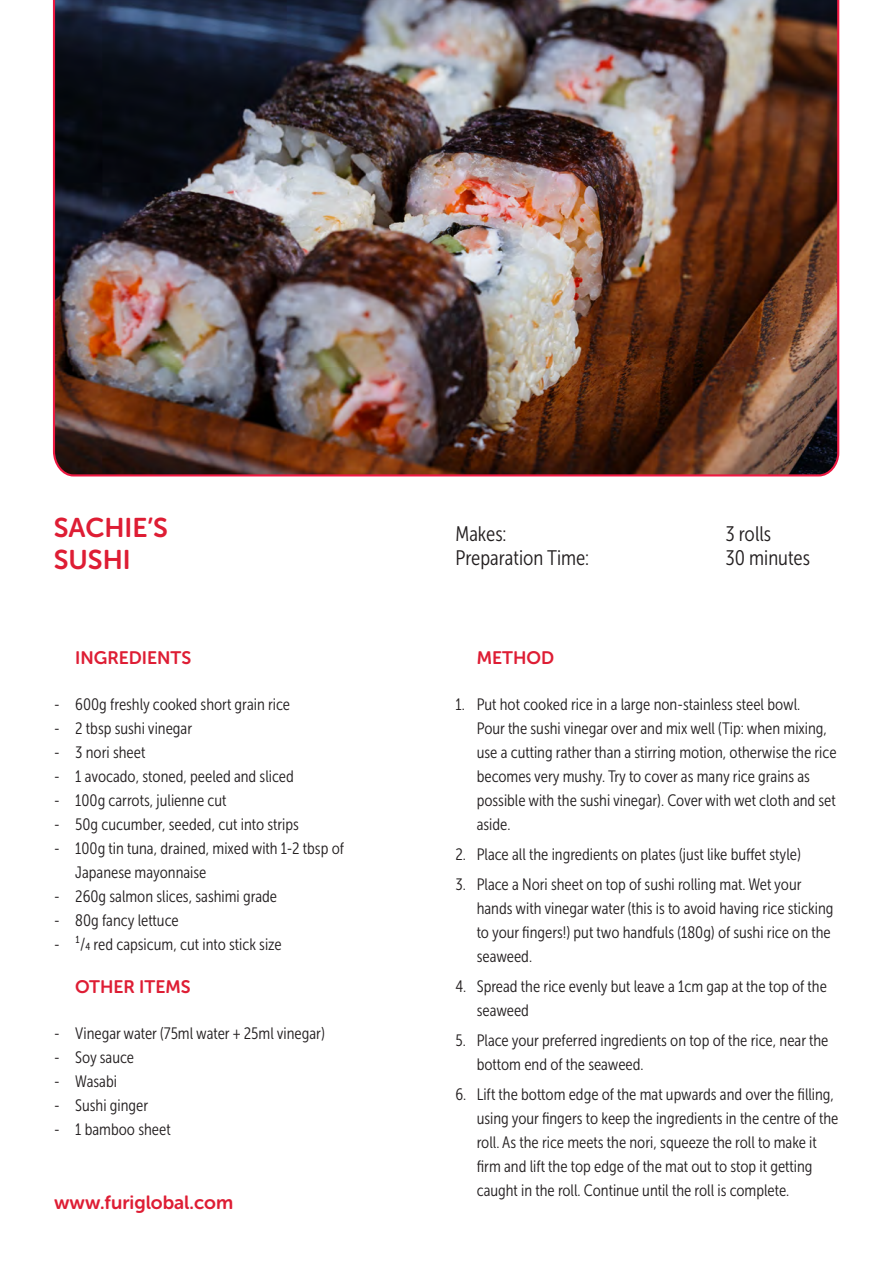
<style>
.page{position:relative;width:893px;height:1263px;background:#fff}
.page>*{position:absolute;margin:0;border:0;box-sizing:border-box;transform-origin:0 0}
.t1{font:27px/32.4px "Museo Sans Rounded 700";color:#de1d34}
.t2{font:21px "Museo Sans Cond 300";color:#231f20}
.t3{font:19.05px "Museo Sans Rounded 700";color:#de1d34}
.t4{font:18px "Museo Sans Rounded 700";color:#de1d34}
.t5{font:16.5px/24px "Museo Sans Cond 300";color:#231f20}
</style>
<div class="page">
<img style="left:52px;top:0;width:788px;height:477px">
<p class="t1" style="left:54px;top:511px;width:116px">SACHIE’S<br>SUSHI</p>
<p class="t2" style="left:455px;top:522px;width:53px">Makes:</p>
<p class="t2" style="left:725px;top:522px;width:47px">3 rolls</p>
<p class="t2" style="left:455px;top:546px;width:135px">Preparation Time:</p>
<p class="t2" style="left:725px;top:546px;width:86px">30 minutes</p>
<p class="t4" style="left:75px;top:648px;width:118px">INGREDIENTS</p>
<p class="t5" style="left:54px;top:692px;width:238px">- 600g freshly cooked short grain rice</p>
<p class="t5" style="left:54px;top:716px;width:140px">- 2 tbsp sushi vinegar</p>
<p class="t5" style="left:54px;top:740px;width:93px">- 3 nori sheet</p>
<p class="t5" style="left:54px;top:764px;width:241px">- 1 avocado, stoned, peeled and sliced</p>
<p class="t5" style="left:54px;top:788px;width:174px">- 100g carrots, julienne cut</p>
<p class="t5" style="left:54px;top:812px;width:246px">- 50g cucumber, seeded, cut into strips</p>
<p class="t5" style="left:75px;top:836px;width:270px;text-indent:-21px">- 100g tin tuna, drained, mixed with 1-2 tbsp of<br>Japanese mayonnaise</p>
<p class="t5" style="left:54px;top:884px;width:225px">- 260g salmon slices, sashimi grade</p>
<p class="t5" style="left:54px;top:908px;width:126px">- 80g fancy lettuce</p>
<p class="t5" style="left:54px;top:932px;width:229px">- ¹/4 red capsicum, cut into stick size</p>
<p class="t4" style="left:75px;top:977px;width:117px">OTHER ITEMS</p>
<p class="t5" style="left:54px;top:1021px;width:272px">- Vinegar water (75ml water + 25ml vinegar)</p>
<p class="t5" style="left:54px;top:1045px;width:82px">- Soy sauce</p>
<p class="t5" style="left:54px;top:1069px;width:64px">- Wasabi</p>
<p class="t5" style="left:54px;top:1093px;width:96px">- Sushi ginger</p>
<p class="t5" style="left:54px;top:1117px;width:118px">- 1 bamboo sheet</p>
<p class="t3" style="left:54px;top:1192px;width:180px">www.furiglobal.com</p>
<p class="t4" style="left:477px;top:648px;width:79px">METHOD</p>
<p class="t5" style="left:477px;top:692px;width:361px;text-indent:-21px">1. Put hot cooked rice in a large non-stainless steel bowl.<br>Pour the sushi vinegar over and mix well (Tip: when mixing, use a cutting rather than a stirring motion, otherwise the rice becomes very mushy. Try to cover as many rice grains as possible with the sushi vinegar). Cover with wet cloth and set aside.</p>
<p class="t5" style="left:455px;top:842px;width:347px">2. Place all the ingredients on plates (just like buffet style)</p>
<p class="t5" style="left:477px;top:872px;width:358px;text-indent:-21px">3. Place a Nori sheet on top of sushi rolling mat. Wet your hands with vinegar water (this is to avoid having rice sticking to your fingers!) put two handfuls (180g) of sushi rice on the seaweed.</p>
<p class="t5" style="left:477px;top:974px;width:352px;text-indent:-21px">4. Spread the rice evenly but leave a 1cm gap at the top of the seaweed</p>
<p class="t5" style="left:477px;top:1028px;width:353px;text-indent:-21px">5. Place your preferred ingredients on top of the rice, near the bottom end of the seaweed.</p>
<p class="t5" style="left:477px;top:1082px;width:363px;text-indent:-21px">6. Lift the bottom edge of the mat upwards and over the filling, using your fingers to keep the ingredients in the centre of the roll. As the rice meets the nori, squeeze the roll to make it firm and lift the top edge of the mat out to stop it getting caught in the roll. Continue until the roll is complete.</p>
</div>
